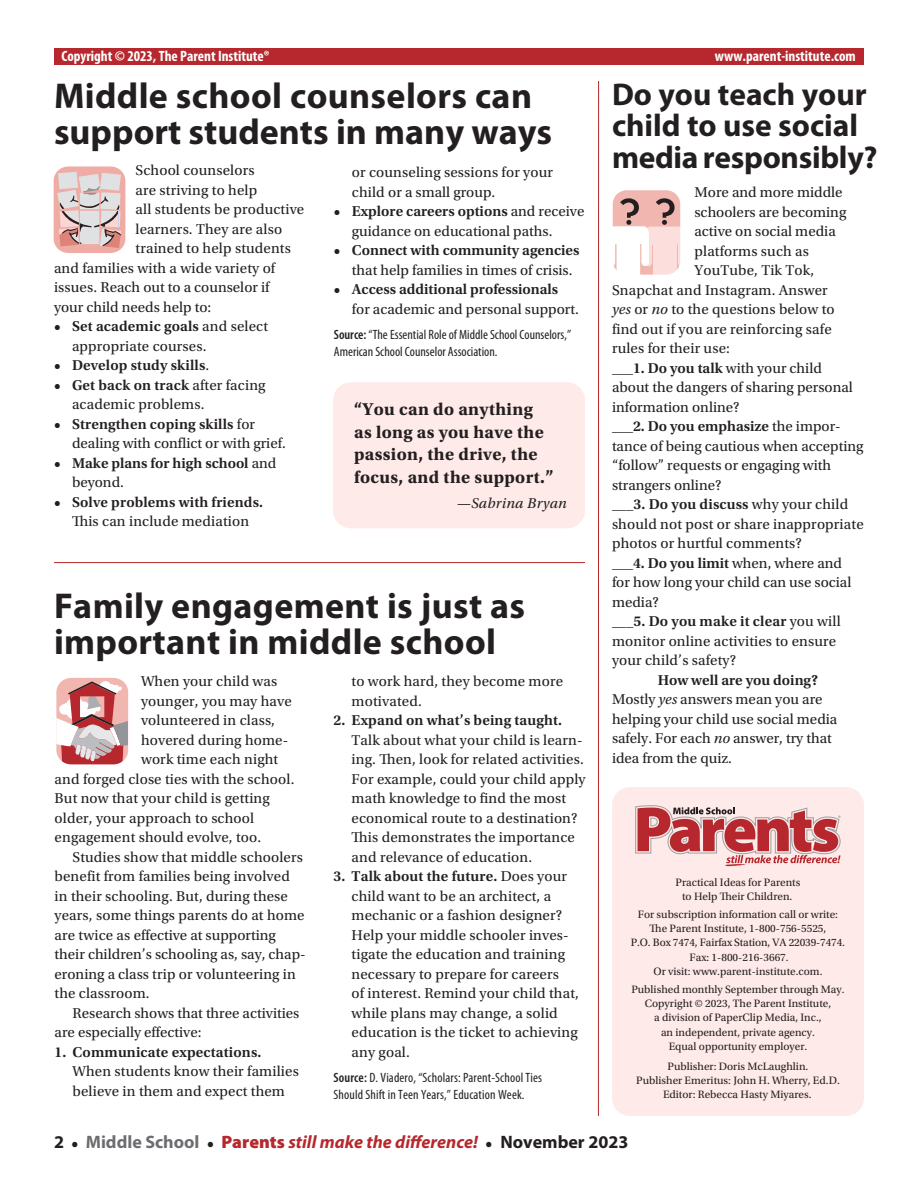
<style>
.page{position:relative;width:918px;height:1188px;background:#fff}
.page>*{position:absolute;margin:0;border:0;box-sizing:border-box;transform-origin:0 0}
.t1{font:700 36px/36px "Myriad Pro";letter-spacing:.01em;color:#231f20}
.t2{font:700 31.5px/31.5px "Myriad Pro";color:#231f20}
.t3{font:700 18px/22.5px "Utopia Std";letter-spacing:.02em;color:#231f20}
.t4{font:italic 700 18px "Myriad Pro";color:#b6282d}
.t5{font:15px/19.5px "Utopia Std";letter-spacing:.01em;color:#231f20}
.t6{font:600 15px/19.5px "Utopia Std";letter-spacing:.01em;color:#231f20}
.t7{font:700 condensed 15px "Myriad Pro";color:#fff}
.t8{font:italic 15px "Utopia Std";letter-spacing:.02em;color:#231f20}
.t9{font:condensed 13.5px/16.5px "Myriad Pro";color:#231f20}
.t10{font:11.25px/14.1px "Utopia Std";color:#231f20;text-align:center}
.s1{font-weight:600}
.s2{font-weight:400}
.s3{font-style:italic}
.s4{font-style:normal;color:#231f20}
.s5{font-family:"Utopia Std";font-style:normal;font-size:15px;color:#231f20}
.s6{font-style:normal;color:#6c6d70}
.s7{font-weight:900;font-style:normal}
</style>
<div class="page">
<div style="left:612px;top:787px;width:252px;height:329px;background:#feeae8;border-radius:18px"></div>
<svg style="left:635px;top:806px;width:206px;height:60px"></svg>
<div style="left:54px;top:49px;width:810px;height:16px;background:#b6282d"></div>
<svg style="left:53px;top:166px;width:73px;height:87px;background:#ddbfbc"></svg>
<svg style="left:612px;top:190px;width:69px;height:85px"></svg>
<div style="left:333px;top:382px;width:252px;height:146px;background:#feeae8;border-radius:18px"></div>
<hr style="left:54px;top:562px;width:531px;height:1px;background:#b6282d">
<hr style="left:598px;top:81px;width:1px;height:1035px;background:#b6282d">
<svg style="left:56px;top:678px;width:73px;height:87px"></svg>
<p class="t7" style="left:62px;top:46px;width:210px">Copyright © 2023, The Parent Institute®</p>
<p class="t7" style="left:715px;top:46px;width:142px">www.parent-institute.com</p>
<h1 class="t1" style="left:54px;top:77px;width:500px">Middle school counselors can support students in many ways</h1>
<p class="t5" style="left:136px;top:161px;width:121px">School counselors</p>
<p class="t5" style="left:136px;top:180px;width:123px">are striving to help</p>
<p class="t5" style="left:136px;top:200px;width:170px">all students be productive</p>
<p class="t5" style="left:136px;top:219px;width:148px">learners. They are also</p>
<p class="t5" style="left:136px;top:239px;width:157px">trained to help students</p>
<p class="t5" style="left:54px;top:258px;width:223px">and families with a wide variety of</p>
<p class="t5" style="left:54px;top:278px;width:217px">issues. Reach out to a counselor if</p>
<p class="t5" style="left:54px;top:297px;width:159px">your child needs help to:</p>
<p class="t5" style="left:72px;top:317px;width:198px;text-indent:-18px"><span class="s1">• Set academic goals</span> and select appropriate courses.</p>
<p class="t6" style="left:54px;top:356px;width:157px">• Develop study skills<span class="s2">.</span></p>
<p class="t5" style="left:72px;top:375px;width:195px;text-indent:-18px"><span class="s1">• Get back on track</span> after facing academic problems.</p>
<p class="t5" style="left:72px;top:414px;width:215px;text-indent:-18px"><span class="s1">• Strengthen coping skills</span> for dealing with conflict or with grief.</p>
<p class="t6" style="left:72px;top:453px;width:206px;text-indent:-18px">• Make plans for high school <span class="s2">and beyond.</span></p>
<p class="t6" style="left:54px;top:492px;width:211px">• Solve problems with friends.</p>
<p class="t5" style="left:72px;top:512px;width:179px">This can include mediation</p>
<p class="t5" style="left:352px;top:163px;width:203px">or counseling sessions for your child or a small group.</p>
<p class="t5" style="left:352px;top:202px;width:234px;text-indent:-18px"><span class="s1">• Explore careers options</span> and receive guidance on educational paths.</p>
<p class="t6" style="left:334px;top:241px;width:247px">• Connect with community agencies</p>
<p class="t5" style="left:352px;top:261px;width:222px">that help families in times of crisis.</p>
<p class="t6" style="left:334px;top:280px;width:226px">• Access additional professionals</p>
<p class="t5" style="left:352px;top:300px;width:228px">for academic and personal support.</p>
<p class="t9" style="left:334px;top:327px;width:239px"><span class="s1">Source:</span> “The Essential Role of Middle School Counselors,”<br>American School Counselor Association.</p>
<p class="t3" style="left:354px;top:398px;width:201px">“You can do anything as long as you have the passion, the drive, the focus, and the support.”</p>
<p class="t8" style="left:457px;top:495px;width:112px">—Sabrina Bryan</p>
<h1 class="t1" style="left:54px;top:587px;width:473px">Family engagement is just as important in middle school</h1>
<p class="t5" style="left:141px;top:672px;width:138px">When your child was</p>
<p class="t5" style="left:141px;top:692px;width:152px">younger, you may have</p>
<p class="t5" style="left:141px;top:711px;width:136px">volunteered in class,</p>
<p class="t5" style="left:141px;top:731px;width:149px">hovered during home-</p>
<p class="t5" style="left:141px;top:750px;width:139px">work time each night</p>
<p class="t5" style="left:55px;top:770px;width:241px">and forged close ties with the school.</p>
<p class="t5" style="left:55px;top:789px;width:217px">But now that your child is getting</p>
<p class="t5" style="left:55px;top:809px;width:201px">older, your approach to school</p>
<p class="t5" style="left:55px;top:828px;width:208px">engagement should evolve, too.</p>
<p class="t5" style="left:73px;top:848px;width:232px">Studies show that middle schoolers</p>
<p class="t5" style="left:55px;top:867px;width:237px">benefit from families being involved</p>
<p class="t5" style="left:55px;top:887px;width:235px">in their schooling. But, during these</p>
<p class="t5" style="left:55px;top:906px;width:252px">years, some things parents do at home</p>
<p class="t5" style="left:55px;top:926px;width:223px">are twice as effective at supporting</p>
<p class="t5" style="left:55px;top:945px;width:253px">their children’s schooling as, say, chap-</p>
<p class="t5" style="left:55px;top:965px;width:243px">eroning a class trip or volunteering in</p>
<p class="t5" style="left:55px;top:984px;width:97px">the classroom.</p>
<p class="t5" style="left:73px;top:1004px;width:228px">Research shows that three activities</p>
<p class="t5" style="left:55px;top:1023px;width:148px">are especially effective:</p>
<p class="t6" style="left:55px;top:1042px;width:208px">1. Communicate expectations.</p>
<p class="t5" style="left:73px;top:1062px;width:228px">When students know their families believe in them and expect them</p>
<p class="t5" style="left:352px;top:672px;width:213px">to work hard, they become more motivated.</p>
<p class="t6" style="left:334px;top:711px;width:230px">2. Expand on what’s being taught.</p>
<p class="t5" style="left:352px;top:731px;width:236px">Talk about what your child is learn&shy;ing. Then, look for related activities.<br>For example, could your child apply math knowledge to find the most economical route to a destination?<br>This demonstrates the importance and relevance of education.</p>
<p class="t5" style="left:352px;top:867px;width:229px;text-indent:-18px"><span class="s1">3. Talk about the future.</span> Does your child want to be an architect, a mechanic or a fashion designer?<br>Help your middle schooler inves&shy;tigate the education and training necessary to prepare for careers<br>of interest. Remind your child that, while plans may change, a solid education is the ticket to achieving any goal.</p>
<p class="t9" style="left:334px;top:1070px;width:210px"><span class="s1">Source:</span> D. Viadero, “Scholars: Parent-School Ties<br>Should Shift in Teen Years,” Education Week.</p>
<h2 class="t2" style="left:612px;top:77px;width:267px">Do you teach your child to use social media responsibly?</h2>
<p class="t5" style="left:694px;top:183px;width:150px">More and more middle</p>
<p class="t5" style="left:694px;top:203px;width:153px">schoolers are becoming</p>
<p class="t5" style="left:694px;top:222px;width:143px">active on social media</p>
<p class="t5" style="left:694px;top:242px;width:116px">platforms such as</p>
<p class="t5" style="left:694px;top:261px;width:121px">YouTube, Tik Tok,</p>
<p class="t5" style="left:612px;top:281px;width:217px">Snapchat and Instagram. Answer</p>
<p class="t5" style="left:612px;top:300px;width:224px"><span class="s3">yes</span> or <span class="s3">no</span> to the questions below to</p>
<p class="t5" style="left:612px;top:320px;width:221px">find out if you are reinforcing safe</p>
<p class="t5" style="left:612px;top:339px;width:119px">rules for their use:</p>
<p class="t6" style="left:612px;top:359px;width:211px">___1. Do you talk <span class="s2">with your child</span></p>
<p class="t5" style="left:612px;top:378px;width:242px">about the dangers of sharing personal</p>
<p class="t5" style="left:612px;top:398px;width:129px">information online?</p>
<p class="t6" style="left:612px;top:417px;width:230px">___2. Do you emphasize <span class="s2">the impor-</span></p>
<p class="t5" style="left:612px;top:437px;width:253px">tance of being cautious when accepting</p>
<p class="t5" style="left:612px;top:456px;width:221px">“follow” requests or engaging with</p>
<p class="t5" style="left:612px;top:476px;width:111px">strangers online?</p>
<p class="t6" style="left:612px;top:495px;width:238px">___3. Do you discuss <span class="s2">why your child</span></p>
<p class="t5" style="left:612px;top:515px;width:253px">should not post or share inappropriate</p>
<p class="t5" style="left:612px;top:534px;width:191px">photos or hurtful comments?</p>
<p class="t6" style="left:612px;top:554px;width:232px">___4. Do you limit <span class="s2">when, where and</span></p>
<p class="t5" style="left:612px;top:573px;width:241px">for how long your child can use social</p>
<p class="t5" style="left:612px;top:593px;width:48px">media?</p>
<p class="t6" style="left:612px;top:612px;width:230px">___5. Do you make it clear <span class="s2">you will</span></p>
<p class="t5" style="left:612px;top:632px;width:226px">monitor online activities to ensure</p>
<p class="t5" style="left:612px;top:651px;width:126px">your child’s safety?</p>
<p class="t5" style="left:612px;top:671px;width:227px;text-indent:46px"><span class="s1">How well are you doing?<br></span>Mostly <span class="s3">yes</span> answers mean you are helping your child use social media safely. For each <span class="s3">no</span> answer, try that idea from the quiz.</p>
<p class="t10" style="left:676px;top:875px;width:126px">Practical Ideas for Parents to Help Their Children.</p>
<p class="t10" style="left:631px;top:908px;width:216px">For subscription information call or write:<br>The Parent Institute, 1-800-756-5525,<br>P.O. Box 7474, Fairfax Station, VA 22039-7474.<br>Fax: 1-800-216-3667.<br>Or visit: www.parent-institute.com.</p>
<p class="t10" style="left:631px;top:983px;width:215px">Published monthly September through May.<br>Copyright © 2023, The Parent Institute,<br>a division of PaperClip Media, Inc.,<br>an independent, private agency.<br>Equal opportunity employer.</p>
<p class="t10" style="left:636px;top:1059px;width:205px">Publisher: Doris McLaughlin.<br>Publisher Emeritus: John H. Wherry, Ed.D.<br>Editor: Rebecca Hasty Miyares.</p>
<p class="t4" style="left:54px;top:1130px;width:576px"><span class="s4">2</span> <span class="s5">•</span> <span class="s6">Middle School</span> <span class="s5">•</span> <span class="s7">Parents</span> still make the difference! <span class="s5">•</span> <span class="s4">November 2023</span></p>
</div>
